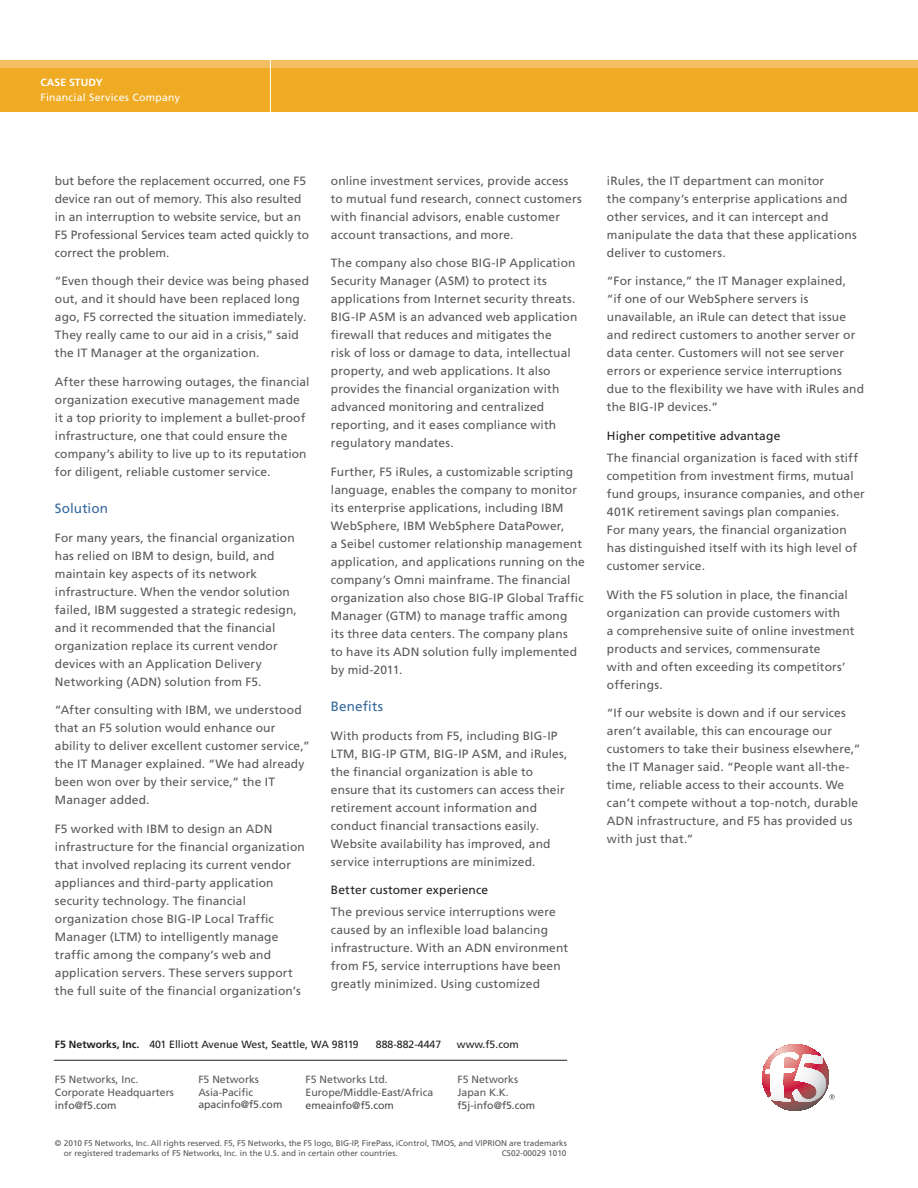
<style>
.page{position:relative;width:918px;height:1188px;background:#fff}
.page>*{position:absolute;margin:0;border:0;box-sizing:border-box;transform-origin:0 0}
.t1{font:13.5px "Frutiger LT Std";letter-spacing:.01em;color:#35699b}
.t2{font:12px/18px "Frutiger LT Std";letter-spacing:.01em;color:#58595b}
.t3{font:12px "Frutiger LT Std";letter-spacing:.015em;color:#231f20}
.t4{font:10.5px/12.8px "Frutiger LT Std";color:#58595b}
.t5{font:10.5px "Frutiger LT Std";color:#231f20}
.t6{font:10.5px "Frutiger LT Std";color:#4d4d4f}
.t7{font:10.5px "Frutiger LT Std";letter-spacing:.025em;color:#fff}
.t8{font:700 10.5px "Frutiger LT Std";color:#fff}
.t9{font:8.25px/10.5px "Frutiger LT Std";color:#58595b}
.s1{font-weight:700}
</style>
<div class="page">
<div style="left:0;top:62px;width:918px;height:50px;background:#efab24"></div>
<div style="left:0;top:60px;width:918px;height:7px;background:#f4be63"></div>
<hr style="left:270px;top:60px;width:1px;height:52px;background:#fff">
<svg style="left:762px;top:1044px;width:73px;height:67px"></svg>
<hr style="left:54px;top:1060px;width:513px;height:1px;background:#231f20">
<p class="t8" style="left:40px;top:76px;width:64px">CASE STUDY</p>
<p class="t7" style="left:40px;top:91px;width:141px">Financial Services Company</p>
<p class="t2" style="left:55px;top:172px;width:256px">but before the replacement occurred, one F5 device ran out of memory. This also resulted in an interruption to website service, but an F5 Professional Services team acted quickly to correct the problem.</p>
<p class="t2" style="left:55px;top:272px;width:256px">“Even though their device was being phased out, and it should have been replaced long ago, F5 corrected the situation immediately.<br>They really came to our aid in a crisis,” said the IT Manager at the organization.</p>
<p class="t2" style="left:55px;top:373px;width:256px">After these harrowing outages, the financial organization executive management made it a top priority to implement a bullet-proof infrastructure, one that could ensure the company’s ability to live up to its reputation for diligent, reliable customer service.</p>
<p class="t1" style="left:55px;top:500px;width:55px">Solution</p>
<p class="t2" style="left:55px;top:529px;width:244px">For many years, the financial organization has relied on IBM to design, build, and maintain key aspects of its network infrastructure. When the vendor solution failed, IBM suggested a strategic redesign, and it recommended that the financial organization replace its current vendor devices with an Application Delivery Networking (ADN) solution from F5.</p>
<p class="t2" style="left:55px;top:701px;width:257px">“After consulting with IBM, we understood that an F5 solution would enhance our ability to deliver excellent customer service,” the IT Manager explained. “We had already been won over by their service,” the IT Manager added.</p>
<p class="t2" style="left:55px;top:820px;width:251px">F5 worked with IBM to design an ADN infrastructure for the financial organization that involved replacing its current vendor appliances and third-party application security technology. The financial organization chose BIG-IP Local Traffic Manager (LTM) to intelligently manage traffic among the company’s web and application servers. These servers support the full suite of the financial organization’s</p>
<p class="t2" style="left:331px;top:172px;width:252px">online investment services, provide access to mutual fund research, connect customers with financial advisors, enable customer account transactions, and more.</p>
<p class="t2" style="left:331px;top:254px;width:248px">The company also chose BIG-IP Application Security Manager (ASM) to protect its applications from Internet security threats.<br>BIG-IP ASM is an advanced web application firewall that reduces and mitigates the<br>risk of loss or damage to data, intellectual property, and web applications. It also provides the financial organization with advanced monitoring and centralized reporting, and it eases compliance with regulatory mandates.</p>
<p class="t2" style="left:331px;top:463px;width:256px">Further, F5 iRules, a customizable scripting language, enables the company to monitor its enterprise applications, including IBM WebSphere, IBM WebSphere DataPower,<br>a Seibel customer relationship management application, and applications running on the company’s Omni mainframe. The financial organization also chose BIG-IP Global Traffic Manager (GTM) to manage traffic among<br>its three data centers. The company plans<br>to have its ADN solution fully implemented by mid-2011.</p>
<p class="t1" style="left:331px;top:698px;width:54px">Benefits</p>
<p class="t2" style="left:331px;top:727px;width:238px">With products from F5, including BIG-IP LTM, BIG-IP GTM, BIG-IP ASM, and iRules, the financial organization is able to ensure that its customers can access their retirement account information and conduct financial transactions easily.<br>Website availability has improved, and service interruptions are minimized.</p>
<p class="t3" style="left:331px;top:883px;width:159px">Better customer experience</p>
<p class="t2" style="left:331px;top:903px;width:239px">The previous service interruptions were caused by an inflexible load balancing infrastructure. With an ADN environment from F5, service interruptions have been greatly minimized. Using customized</p>
<p class="t5" style="left:55px;top:1039px;width:305px"><span class="s1">F5 Networks, Inc.</span> 401 Elliott Avenue West, Seattle, WA 98119</p>
<p class="t5" style="left:376px;top:1039px;width:67px">888-882-4447</p>
<p class="t5" style="left:457px;top:1039px;width:63px">www.f5.com</p>
<p class="t4" style="left:55px;top:1073px;width:121px">F5 Networks, Inc.<br>Corporate Headquarters</p>
<p class="t6" style="left:55px;top:1099px;width:63px">info@f5.com</p>
<p class="t4" style="left:198px;top:1073px;width:62px">F5 Networks<br>Asia-Pacific</p>
<p class="t6" style="left:198px;top:1098px;width:85px">apacinfo@f5.com</p>
<p class="t4" style="left:306px;top:1073px;width:129px">F5 Networks Ltd.<br>Europe/Middle-East/Africa</p>
<p class="t6" style="left:306px;top:1099px;width:90px">emeainfo@f5.com</p>
<p class="t4" style="left:457px;top:1073px;width:62px">F5 Networks<br>Japan K.K.</p>
<p class="t6" style="left:457px;top:1099px;width:79px">f5j-info@f5.com</p>
<p class="t9" style="left:64px;top:1138px;width:505px;text-indent:-9px">© 2010 F5 Networks, Inc. All rights reserved. F5, F5 Networks, the F5 logo, BIG‑IP, FirePass, iControl, TMOS, and VIPRION are trademarks or registered trademarks of F5 Networks, Inc. in the U.S. and in certain other countries.</p>
<p class="t9" style="left:502px;top:1148px;width:66px">CS02-00029 1010</p>
<p class="t2" style="left:607px;top:172px;width:251px">iRules, the IT department can monitor<br>the company’s enterprise applications and other services, and it can intercept and manipulate the data that these applications deliver to customers.</p>
<p class="t2" style="left:607px;top:272px;width:259px">“For instance,” the IT Manager explained,<br>“if one of our WebSphere servers is unavailable, an iRule can detect that issue and redirect customers to another server or data center. Customers will not see server errors or experience service interruptions due to the flexibility we have with iRules and the BIG-IP devices.”</p>
<p class="t3" style="left:607px;top:429px;width:175px">Higher competitive advantage</p>
<p class="t2" style="left:607px;top:449px;width:259px">The financial organization is faced with stiff competition from investment firms, mutual fund groups, insurance companies, and other 401K retirement savings plan companies.<br>For many years, the financial organization has distinguished itself with its high level of customer service.</p>
<p class="t2" style="left:607px;top:585px;width:249px">With the F5 solution in place, the financial organization can provide customers with<br>a comprehensive suite of online investment products and services, commensurate<br>with and often exceeding its competitors’ offerings.</p>
<p class="t2" style="left:607px;top:704px;width:255px">“If our website is down and if our services aren’t available, this can encourage our customers to take their business elsewhere,” the IT Manager said. “People want all-the&shy;time, reliable access to their accounts. We can’t compete without a top-notch, durable ADN infrastructure, and F5 has provided us with just that.”</p>
</div>
